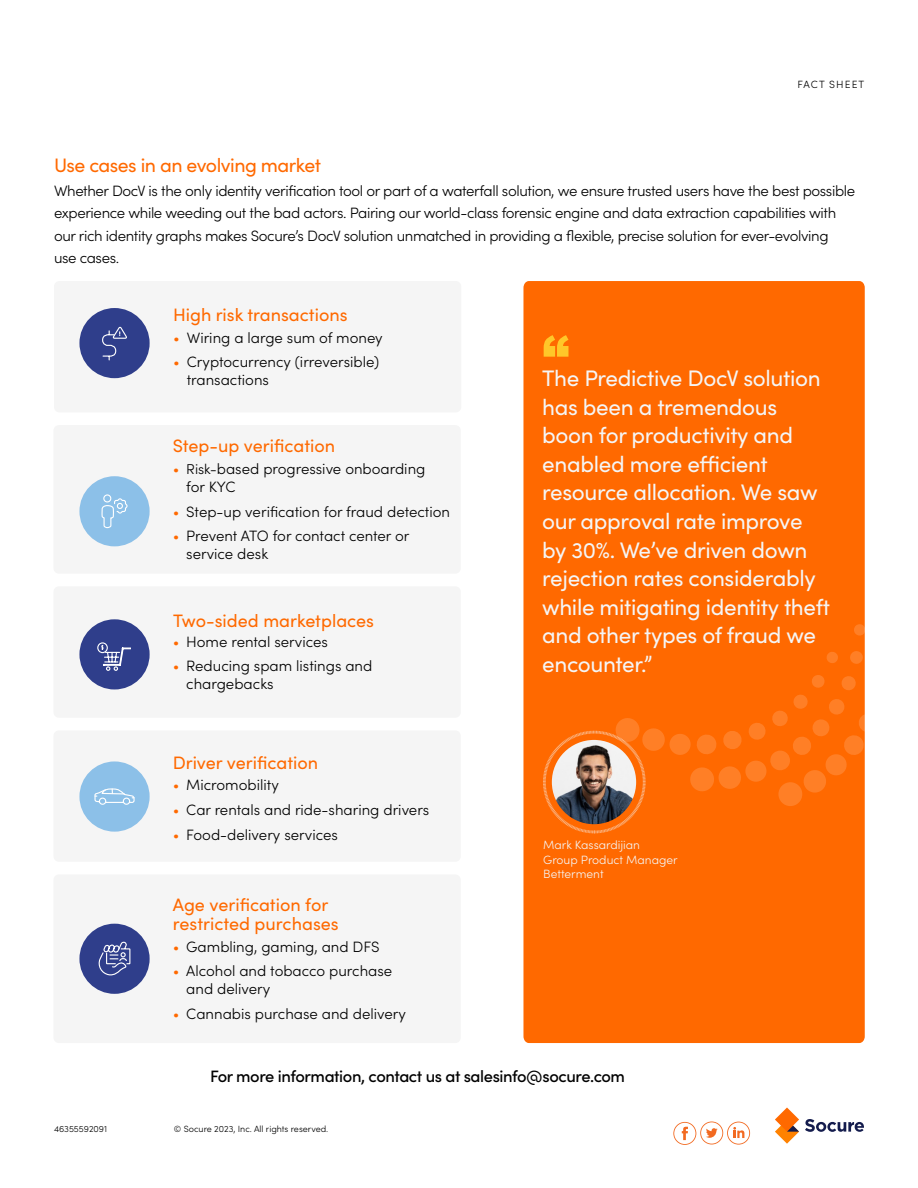
<style>
.page{position:relative;width:918px;height:1188px;background:#fff}
.page>*{position:absolute;margin:0;border:0;box-sizing:border-box;transform-origin:0 0}
.t1{font:900 54px "Arial";color:#ffc729}
.t2{font:22.5px/28.5px "Sofia Pro";letter-spacing:-.015em;color:#f5f5f5}
.t3{font:19.5px "Sofia Pro";letter-spacing:-.025em;color:#ff6900}
.t4{font:18px/18.8px "Sofia Pro";color:#ff6900}
.t5{font:500 16.5px "Sofia Pro";letter-spacing:-.025em;color:#000}
.t6{font:300 15px/18px "Sofia Pro";letter-spacing:-.015em;color:#000}
.t7{font:300 12px/14.4px "Sofia Pro";color:#f5f5f5}
.t8{font:300 10.5px "Sofia Pro";letter-spacing:.1em;color:#000}
.t9{font:300 9px "Sofia Pro";color:#000}
.s1{color:#ff6900}
.s2{font-size:14.25px}
</style>
<div class="page">
<svg style="left:805px;top:1119px;width:59px;height:13px"></svg>
<svg style="left:775px;top:1108px;width:24px;height:36px"></svg>
<svg style="left:673px;top:1122px;width:77px;height:23px"></svg>
<div style="left:523px;top:281px;width:342px;height:762px;background:#ff6900"></div>
<div style="left:54px;top:281px;width:407px;height:131px;background:#f5f5f5;border-radius:5px"></div>
<div style="left:53px;top:425px;width:408px;height:149px;background:#f5f5f5;border-radius:5px"></div>
<div style="left:53px;top:586px;width:408px;height:132px;background:#f5f5f5;border-radius:5px"></div>
<div style="left:53px;top:730px;width:408px;height:132px;background:#f5f5f5;border-radius:5px"></div>
<div style="left:53px;top:874px;width:408px;height:169px;background:#f5f5f5;border-radius:5px"></div>
<div style="left:79px;top:308px;width:71px;height:70px;background:#2f3e8b;border-radius:50%"></div>
<div style="left:79px;top:476px;width:71px;height:70px;background:#8cc0e8;border-radius:50%"></div>
<div style="left:79px;top:619px;width:71px;height:70px;background:#2f3e8b;border-radius:50%"></div>
<div style="left:79px;top:761px;width:71px;height:71px;background:#8cc0e8;border-radius:50%"></div>
<div style="left:79px;top:924px;width:71px;height:70px;background:#2f3e8b;border-radius:50%"></div>
<svg style="left:102px;top:327px;width:25px;height:34px"></svg>
<svg style="left:94px;top:788px;width:41px;height:17px"></svg>
<svg style="left:98px;top:942px;width:33px;height:34px"></svg>
<div style="left:103px;top:494px;width:8px;height:9px;border:1px solid #fff;border-radius:50%"></div>
<svg style="left:101px;top:498px;width:27px;height:31px"></svg>
<svg style="left:97px;top:642px;width:34px;height:29px"></svg>
<svg style="left:542px;top:613px;width:323px;height:221px;background:#f76f11"></svg>
<p class="t8" style="left:797px;top:77px;width:68px">FACT SHEET</p>
<h3 class="t3" style="left:54px;top:151px;width:268px">Use cases in an evolving market</h3>
<p class="t6" style="left:54px;top:178px;width:803px;line-height:22.5px">Whether DocV is the only identity verification tool or part of a waterfall solution, we ensure trusted users have the best possible experience while weeding out the bad actors. Pairing our world-class forensic engine and data extraction capabilities with our rich identity graphs makes Socure’s DocV solution unmatched in providing a flexible, precise solution for ever-evolving<br>use cases.</p>
<p class="t4" style="left:173px;top:304px;width:176px">High risk transactions</p>
<p class="t6" style="left:173px;top:328px;width:211px"><span class="s1">•</span> Wiring a large sum of money</p>
<p class="t6" style="left:187px;top:352px;width:194px;text-indent:-14px"><span class="s1">•</span> Cryptocurrency (irreversible) transactions</p>
<p class="t4" style="left:173px;top:436px;width:164px">Step-up verification</p>
<p class="t6" style="left:186px;top:459px;width:241px;text-indent:-13px"><span class="s1">•</span> <span class="s2">Risk-</span>based progressive onboarding for KYC</p>
<p class="t6" style="left:173px;top:502px;width:279px"><span class="s1">•</span> Step-up verification for fraud detection</p>
<p class="t6" style="left:186px;top:526px;width:225px;text-indent:-14px"><span class="s1">•</span> Prevent ATO for contact center or service desk</p>
<p class="t4" style="left:173px;top:610px;width:202px">Two-sided marketplaces</p>
<p class="t6" style="left:173px;top:632px;width:157px"><span class="s1">•</span> Home rental services</p>
<p class="t6" style="left:186px;top:656px;width:188px;text-indent:-14px"><span class="s1">•</span> Reducing spam listings and chargebacks</p>
<p class="t4" style="left:173px;top:752px;width:147px">Driver verification</p>
<p class="t6" style="left:173px;top:775px;width:108px"><span class="s1">•</span> Micromobility</p>
<p class="t6" style="left:173px;top:800px;width:258px"><span class="s1">•</span> Car rentals and ride-sharing drivers</p>
<p class="t6" style="left:173px;top:825px;width:167px"><span class="s1">•</span> Food-delivery services</p>
<p class="t4" style="left:173px;top:895px;width:167px">Age verification for restricted purchases</p>
<p class="t6" style="left:173px;top:937px;width:208px"><span class="s1">•</span> Gambling, gaming, and DFS</p>
<p class="t6" style="left:186px;top:961px;width:208px;text-indent:-14px"><span class="s1">•</span> Alcohol and tobacco purchase and delivery</p>
<p class="t6" style="left:173px;top:1004px;width:235px"><span class="s1">•</span> Cannabis purchase and delivery</p>
<h1 class="t1" style="left:542px;top:316px;width:28px">“</h1>
<p class="t2" style="left:542px;top:363px;width:289px">The Predictive DocV solution has been a tremendous boon for productivity and enabled more efficient resource allocation. We saw our approval rate improve by 30%. We’ve driven down rejection rates considerably while mitigating identity theft and other types of fraud we encounter.”</p>
<p class="t7" style="left:543px;top:837px;width:136px">Mark Kassardijian<br>Group Product Manager<br>Betterment</p>
<p class="t5" style="left:210px;top:1064px;width:417px">For more information, contact us at salesinfo@socure.com</p>
<p class="t9" style="left:54px;top:1123px;width:55px">46355592091</p>
<p class="t9" style="left:174px;top:1123px;width:156px">© Socure 2023, Inc. All rights reserved.</p>
</div>
